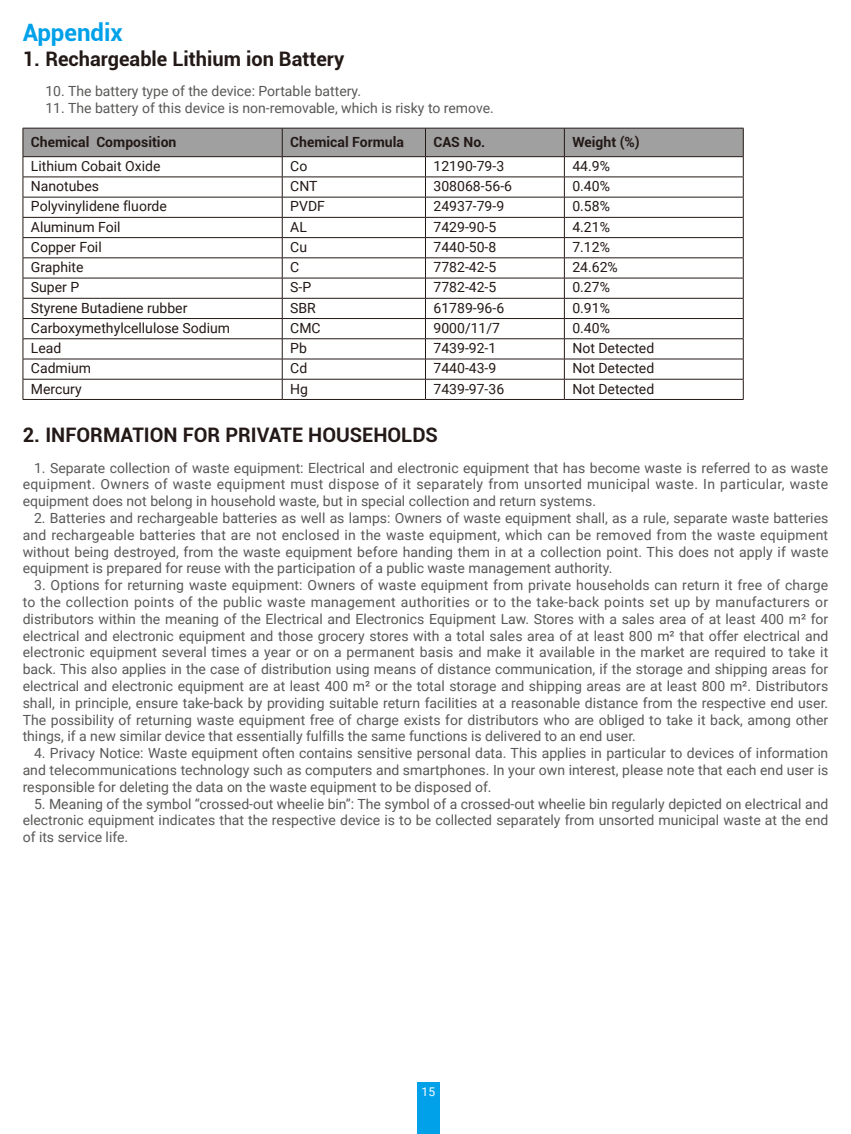
<style>
.page{position:relative;width:851px;height:1134px;background:#fff}
.page>*{position:absolute;margin:0;border:0;box-sizing:border-box;transform-origin:0 0}
.t1{font:700 24px "Roboto";color:#00a1e9}
.t2{font:700 20px "Roboto";color:#231916}
.t3{font:14px/16.8px "Roboto";color:#595857;text-align:justify}
.t4{font:14px "Roboto";color:#231916}
.t5{font:700 14px "Roboto";color:#231916}
.t6{font:12px "Roboto";color:#fff}
</style>
<div class="page">
<div style="left:417px;top:1083px;width:22px;height:51px;background:#00a1e9"></div>
<svg style="left:23px;top:128px;width:720px;height:271px"></svg>
<hr style="left:23px;top:379px;width:259px;height:1px;background:#231916">
<hr style="left:23px;top:399px;width:259px;height:1px;background:#231916">
<hr style="left:282px;top:379px;width:143px;height:1px;background:#231916">
<hr style="left:282px;top:399px;width:143px;height:1px;background:#231916">
<hr style="left:425px;top:379px;width:139px;height:1px;background:#231916">
<hr style="left:564px;top:379px;width:179px;height:1px;background:#231916">
<hr style="left:425px;top:399px;width:139px;height:1px;background:#231916">
<hr style="left:564px;top:399px;width:179px;height:1px;background:#231916">
<h1 class="t1" style="left:23px;top:15px;width:102px">Appendix</h1>
<h2 class="t2" style="left:23px;top:45px;width:323px">1. Rechargeable Lithium ion Battery</h2>
<p class="t3" style="left:45px;top:82px;width:317px">10. The battery type of the device: Portable battery.</p>
<p class="t3" style="left:45px;top:99px;width:450px">11. The battery of this device is non-removable, which is risky to remove.</p>
<p class="t5" style="left:31px;top:132px;width:147px">Chemical Composition</p>
<p class="t5" style="left:290px;top:132px;width:115px">Chemical Formula</p>
<p class="t5" style="left:433px;top:132px;width:51px">CAS No.</p>
<p class="t5" style="left:572px;top:132px;width:69px">Weight (%)</p>
<p class="t4" style="left:31px;top:156px;width:131px">Lithium Cobait Oxide</p>
<p class="t4" style="left:290px;top:156px;width:19px">Co</p>
<p class="t4" style="left:433px;top:156px;width:72px">12190-79-3</p>
<p class="t4" style="left:572px;top:156px;width:39px">44.9%</p>
<p class="t4" style="left:31px;top:176px;width:70px">Nanotubes</p>
<p class="t4" style="left:290px;top:176px;width:29px">CNT</p>
<p class="t4" style="left:433px;top:176px;width:80px">308068-56-6</p>
<p class="t4" style="left:572px;top:176px;width:39px">0.40%</p>
<p class="t4" style="left:31px;top:197px;width:137px">Polyvinylidene fluorde</p>
<p class="t4" style="left:290px;top:197px;width:36px">PVDF</p>
<p class="t4" style="left:433px;top:197px;width:72px">24937-79-9</p>
<p class="t4" style="left:572px;top:197px;width:39px">0.58%</p>
<p class="t4" style="left:31px;top:217px;width:91px">Aluminum Foil</p>
<p class="t4" style="left:290px;top:217px;width:18px">AL</p>
<p class="t4" style="left:433px;top:217px;width:64px">7429-90-5</p>
<p class="t4" style="left:572px;top:217px;width:39px">4.21%</p>
<p class="t4" style="left:31px;top:237px;width:72px">Copper Foil</p>
<p class="t4" style="left:290px;top:237px;width:18px">Cu</p>
<p class="t4" style="left:433px;top:237px;width:64px">7440-50-8</p>
<p class="t4" style="left:572px;top:237px;width:39px">7.12%</p>
<p class="t4" style="left:31px;top:257px;width:54px">Graphite</p>
<p class="t4" style="left:290px;top:257px;width:11px">C</p>
<p class="t4" style="left:433px;top:257px;width:64px">7782-42-5</p>
<p class="t4" style="left:572px;top:257px;width:47px">24.62%</p>
<p class="t4" style="left:31px;top:278px;width:50px">Super P</p>
<p class="t4" style="left:290px;top:278px;width:22px">S-P</p>
<p class="t4" style="left:433px;top:278px;width:64px">7782-42-5</p>
<p class="t4" style="left:572px;top:278px;width:39px">0.27%</p>
<p class="t4" style="left:31px;top:298px;width:158px">Styrene Butadiene rubber</p>
<p class="t4" style="left:290px;top:298px;width:27px">SBR</p>
<p class="t4" style="left:433px;top:298px;width:72px">61789-96-6</p>
<p class="t4" style="left:572px;top:298px;width:39px">0.91%</p>
<p class="t4" style="left:31px;top:318px;width:201px">Carboxymethylcellulose Sodium</p>
<p class="t4" style="left:290px;top:318px;width:32px">CMC</p>
<p class="t4" style="left:433px;top:318px;width:68px">9000/11/7</p>
<p class="t4" style="left:572px;top:318px;width:39px">0.40%</p>
<p class="t4" style="left:31px;top:338px;width:32px">Lead</p>
<p class="t4" style="left:290px;top:338px;width:18px">Pb</p>
<p class="t4" style="left:433px;top:338px;width:64px">7439-92-1</p>
<p class="t4" style="left:572px;top:338px;width:83px">Not Detected</p>
<p class="t4" style="left:31px;top:359px;width:62px">Cadmium</p>
<p class="t4" style="left:290px;top:359px;width:19px">Cd</p>
<p class="t4" style="left:433px;top:359px;width:64px">7440-43-9</p>
<p class="t4" style="left:572px;top:359px;width:83px">Not Detected</p>
<p class="t4" style="left:31px;top:379px;width:52px">Mercury</p>
<p class="t4" style="left:290px;top:379px;width:19px">Hg</p>
<p class="t4" style="left:433px;top:379px;width:72px">7439-97-36</p>
<p class="t4" style="left:572px;top:379px;width:83px">Not Detected</p>
<h2 class="t2" style="left:23px;top:421px;width:417px">2. INFORMATION FOR PRIVATE HOUSEHOLDS</h2>
<p class="t3" style="left:23px;top:459px;width:807px;text-indent:11px">1. Separate collection of waste equipment: Electrical and electronic equipment that has become waste is referred to as waste equipment. Owners of waste equipment must dispose of it separately from unsorted municipal waste. In particular, waste equipment does not belong in household waste, but in special collection and return systems.</p>
<p class="t3" style="left:23px;top:509px;width:807px;text-indent:11px">2. Batteries and rechargeable batteries as well as lamps: Owners of waste equipment shall, as a rule, separate waste batteries and rechargeable batteries that are not enclosed in the waste equipment, which can be removed from the waste equipment without being destroyed, from the waste equipment before handing them in at a collection point. This does not apply if waste equipment is prepared for reuse with the participation of a public waste management authority.</p>
<p class="t3" style="left:23px;top:576px;width:807px;text-indent:11px">3. Options for returning waste equipment: Owners of waste equipment from private households can return it free of charge to the collection points of the public waste management authorities or to the take-back points set up by manufacturers or distributors within the meaning of the Electrical and Electronics Equipment Law. Stores with a sales area of at least 400 m² for electrical and electronic equipment and those grocery stores with a total sales area of at least 800 m² that offer electrical and electronic equipment several times a year or on a permanent basis and make it available in the market are required to take it back. This also applies in the case of distribution using means of distance communication, if the storage and shipping areas for electrical and electronic equipment are at least 400 m² or the total storage and shipping areas are at least 800 m². Distributors shall, in principle, ensure take-back by providing suitable return facilities at a reasonable distance from the respective end user.<br>The possibility of returning waste equipment free of charge exists for distributors who are obliged to take it back, among other things, if a new similar device that essentially fulfills the same functions is delivered to an end user.</p>
<p class="t3" style="left:23px;top:744px;width:807px;text-indent:11px">4. Privacy Notice: Waste equipment often contains sensitive personal data. This applies in particular to devices of information and telecommunications technology such as computers and smartphones. In your own interest, please note that each end user is responsible for deleting the data on the waste equipment to be disposed of.</p>
<p class="t3" style="left:23px;top:795px;width:807px;text-indent:11px">5. Meaning of the symbol “crossed-out wheelie bin”: The symbol of a crossed-out wheelie bin regularly depicted on electrical and electronic equipment indicates that the respective device is to be collected separately from unsorted municipal waste at the end of its service life.</p>
<p class="t6" style="left:421px;top:1083px;width:15px">15</p>
</div>
